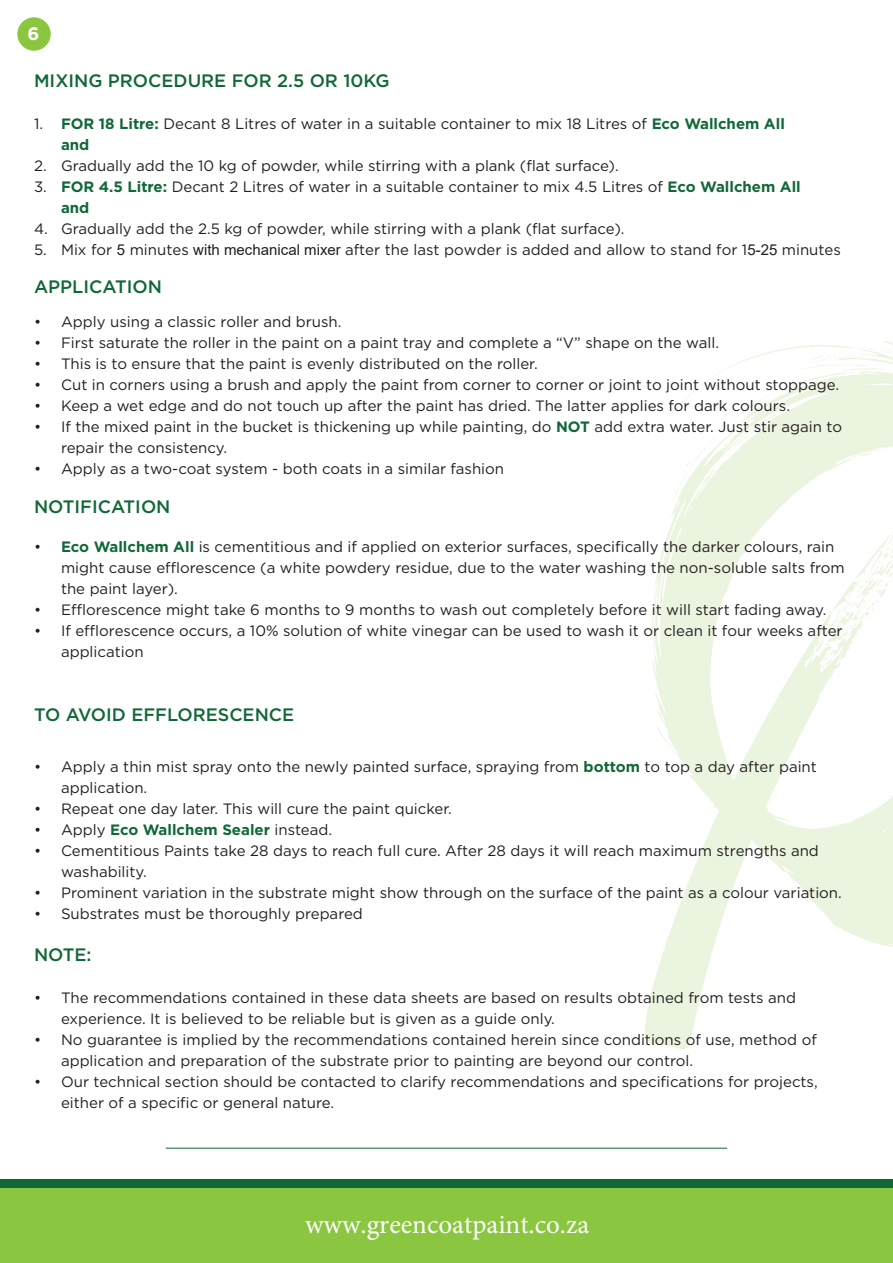
<style>
.page{position:relative;width:893px;height:1263px;background:#fff}
.page>*{position:absolute;margin:0;border:0;box-sizing:border-box;transform-origin:0 0}
.t1{font:27px "Minion Pro";color:#fff}
.t2{font:500 18px "Gotham";color:#116837}
.t3{font:700 18px "Gotham Rounded";color:#fff}
.t4{font:15px/21px "Gotham";color:#231f20}
.t5{font:700 15px "Gotham";color:#116837}
.s1{font-weight:700;color:#116837}
.s2{font-family:"Arial"}
.s3{font-weight:400;color:#231f20}
</style>
<div class="page">
<svg style="left:668px;top:341px;width:225px;height:145px"></svg>
<svg style="left:645px;top:486px;width:248px;height:563px"></svg>
<svg style="left:817px;top:532px;width:76px;height:136px"></svg>
<hr style="left:166px;top:1148px;width:561px;height:1px;background:#116837">
<div style="left:17px;top:17px;width:34px;height:34px;background:#8bc640;border-radius:50%"></div>
<div style="left:0;top:1187px;width:893px;height:76px;background:#8bc640"></div>
<div style="left:0;top:1179px;width:893px;height:8px;background:#116837"></div>
<p class="t3" style="left:27px;top:21px;width:13px">6</p>
<p class="t2" style="left:34px;top:69px;width:357px">MIXING PROCEDURE FOR 2.5 OR 10KG</p>
<p class="t4" style="left:61px;top:113px;width:725px;text-indent:-27px">1. <span class="s1">FOR 18 Litre:</span> Decant 8 Litres of water in a suitable container to mix 18 Litres of <span class="s1">Eco Wallchem All and</span></p>
<p class="t4" style="left:34px;top:155px;width:586px">2. Gradually add the 10 kg of powder, while stirring with a plank (flat surface).</p>
<p class="t4" style="left:61px;top:176px;width:741px;text-indent:-27px">3. <span class="s1">FOR 4.5 Litre:</span> Decant 2 Litres of water in a suitable container to mix 4.5 Litres of <span class="s1">Eco Wallchem All and</span></p>
<p class="t4" style="left:34px;top:218px;width:592px">4. Gradually add the 2.5 kg of powder, while stirring with a plank (flat surface).</p>
<p class="t4" style="left:34px;top:239px;width:808px">5. Mix for <span class="s2">5</span> minutes <span class="s2">with mechanical mixer</span> after the last powder is added and allow to stand for 1<span class="s2">5-25</span> minutes</p>
<p class="t2" style="left:34px;top:274px;width:129px">APPLICATION</p>
<p class="t4" style="left:34px;top:311px;width:309px">• Apply using a classic roller and brush.</p>
<p class="t4" style="left:34px;top:332px;width:687px">• First saturate the roller in the paint on a paint tray and complete a “V” shape on the wall.</p>
<p class="t4" style="left:34px;top:353px;width:505px">• This is to ensure that the paint is evenly distributed on the roller.</p>
<p class="t4" style="left:34px;top:374px;width:807px">• Cut in corners using a brush and apply the paint from corner to corner or joint to joint without stoppage.</p>
<p class="t4" style="left:34px;top:395px;width:757px">• Keep a wet edge and do not touch up after the paint has dried. The latter applies for dark colours.</p>
<p class="t4" style="left:61px;top:416px;width:783px;text-indent:-27px">• If the mixed paint in the bucket is thickening up while painting, do <span class="s1">NOT</span> add extra water. Just stir again to repair the consistency.</p>
<p class="t4" style="left:34px;top:458px;width:472px">• Apply as a two-coat system - both coats in a similar fashion</p>
<p class="t2" style="left:34px;top:495px;width:138px">NOTIFICATION</p>
<p class="t4" style="left:61px;top:536px;width:785px;text-indent:-27px">• <span class="s1">Eco Wallchem All</span> is cementitious and if applied on exterior surfaces, specifically the darker colours, rain might cause efflorescence (a white powdery residue, due to the water washing the non-soluble salts from the paint layer).</p>
<p class="t4" style="left:34px;top:599px;width:794px">• Efflorescence might take 6 months to 9 months to wash out completely before it will start fading away.</p>
<p class="t4" style="left:61px;top:620px;width:783px;text-indent:-27px">• If efflorescence occurs, a 10% solution of white vinegar can be used to wash it or clean it four weeks after application</p>
<p class="t2" style="left:34px;top:703px;width:262px">TO AVOID EFFLORESCENCE</p>
<p class="t4" style="left:61px;top:755px;width:757px;text-indent:-27px">• Apply a thin mist spray onto the newly painted surface, spraying from <span class="s1">bottom</span> to top a day after paint application.</p>
<p class="t4" style="left:34px;top:797px;width:419px">• Repeat one day later. This will cure the paint quicker.</p>
<p class="t5" style="left:34px;top:819px;width:300px"><span class="s3">• Apply</span> Eco Wallchem Sealer <span class="s3">instead.</span></p>
<p class="t4" style="left:61px;top:839px;width:759px;text-indent:-27px">• Cementitious Paints take 28 days to reach full cure. After 28 days it will reach maximum strengths and washability.</p>
<p class="t4" style="left:34px;top:881px;width:809px">• Prominent variation in the substrate might show through on the surface of the paint as a colour variation.</p>
<p class="t4" style="left:34px;top:902px;width:330px">• Substrates must be thoroughly prepared</p>
<p class="t2" style="left:34px;top:943px;width:59px">NOTE:</p>
<p class="t4" style="left:61px;top:987px;width:737px;text-indent:-27px">• The recommendations contained in these data sheets are based on results obtained from tests and experience. It is believed to be reliable but is given as a guide only.</p>
<p class="t4" style="left:61px;top:1029px;width:757px;text-indent:-27px">• No guarantee is implied by the recommendations contained herein since conditions of use, method of application and preparation of the substrate prior to painting are beyond our control.</p>
<p class="t4" style="left:61px;top:1071px;width:758px;text-indent:-27px">• Our technical section should be contacted to clarify recommendations and specifications for projects, either of a specific or general nature.</p>
<h1 class="t1" style="left:305px;top:1206px;width:286px">www.greencoatpaint.co.za</h1>
</div>
